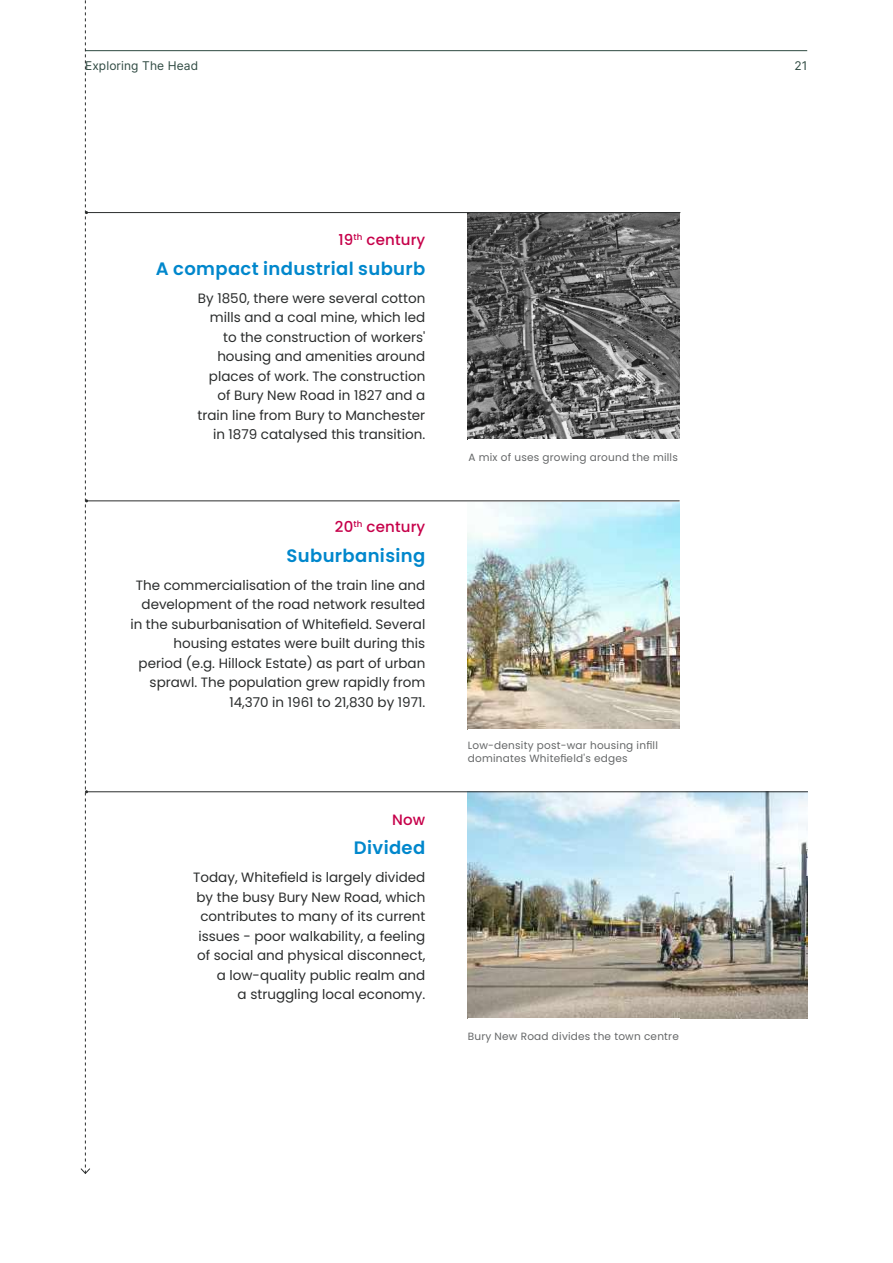
<style>
.page{position:relative;width:893px;height:1263px;background:#fff}
.page>*{position:absolute;margin:0;border:0;box-sizing:border-box;transform-origin:0 0}
.t1{font:600 18px "Poppins";letter-spacing:.02em;color:#0087cc}
.t2{font:500 15px "Poppins";letter-spacing:.01em;color:#c6014a}
.t3{font:13.5px/19.5px "Poppins";color:#2b2d2d;text-align:right}
.t4{font:12px "Inter";letter-spacing:.01em;color:#2e4941}
.t5{font:10.5px/12.6px "Poppins";letter-spacing:.02em;color:#656768}
</style>
<div class="page">
<hr style="left:85px;top:50px;width:722px;height:1px;background:#2e4941">
<img style="left:468px;top:213px;width:212px;height:226px">
<img style="left:468px;top:792px;width:340px;height:227px">
<hr style="left:87px;top:212px;width:593px;height:1px;background:#2b2d2d">
<hr style="left:87px;top:791px;width:721px;height:1px;background:#2b2d2d">
<hr style="left:87px;top:500px;width:593px;height:1px;background:#2b2d2d">
<svg style="left:80px;top:0;width:10px;height:1174px"></svg>
<img style="left:468px;top:502px;width:212px;height:227px">
<p class="t4" style="left:85px;top:57px;width:115px">Exploring The Head</p>
<p class="t4" style="left:794px;top:57px;width:14px">21</p>
<p class="t2" style="left:338px;top:231px;width:88px">19<sup>th</sup> century</p>
<h1 class="t1" style="left:156px;top:258px;width:271px">A compact industrial suburb</h1>
<p class="t3" style="left:197px;top:288px;width:229px">By 1850, there were several cotton mills and a coal mine, which led to the construction of workers' housing and amenities around places of work. The construction of Bury New Road in 1827 and a train line from Bury to Manchester in 1879 catalysed this transition.</p>
<p class="t2" style="left:335px;top:518px;width:92px">20<sup>th</sup> century</p>
<h1 class="t1" style="left:287px;top:545px;width:140px">Suburbanising</h1>
<p class="t3" style="left:130px;top:575px;width:296px">The commercialisation of the train line and development of the road network resulted in the suburbanisation of Whitefield. Several housing estates were built during this period (e.g. Hillock Estate) as part of urban sprawl. The population grew rapidly from 14,370 in 1961 to 21,830 by 1971.</p>
<p class="t2" style="left:392px;top:810px;width:35px">Now</p>
<h1 class="t1" style="left:354px;top:837px;width:73px">Divided</h1>
<p class="t3" style="left:193px;top:868px;width:234px">Today, Whitefield is largely divided by the busy Bury New Road, which contributes to many of its current issues - poor walkability, a feeling of social and physical disconnect, a low-quality public realm and<br>a struggling local economy.</p>
<p class="t5" style="left:468px;top:451px;width:211px">A mix of uses growing around the mills</p>
<p class="t5" style="left:468px;top:739px;width:192px">Low-density post-war housing infill dominates Whitefield's edges</p>
<p class="t5" style="left:468px;top:1030px;width:213px">Bury New Road divides the town centre</p>
</div>
